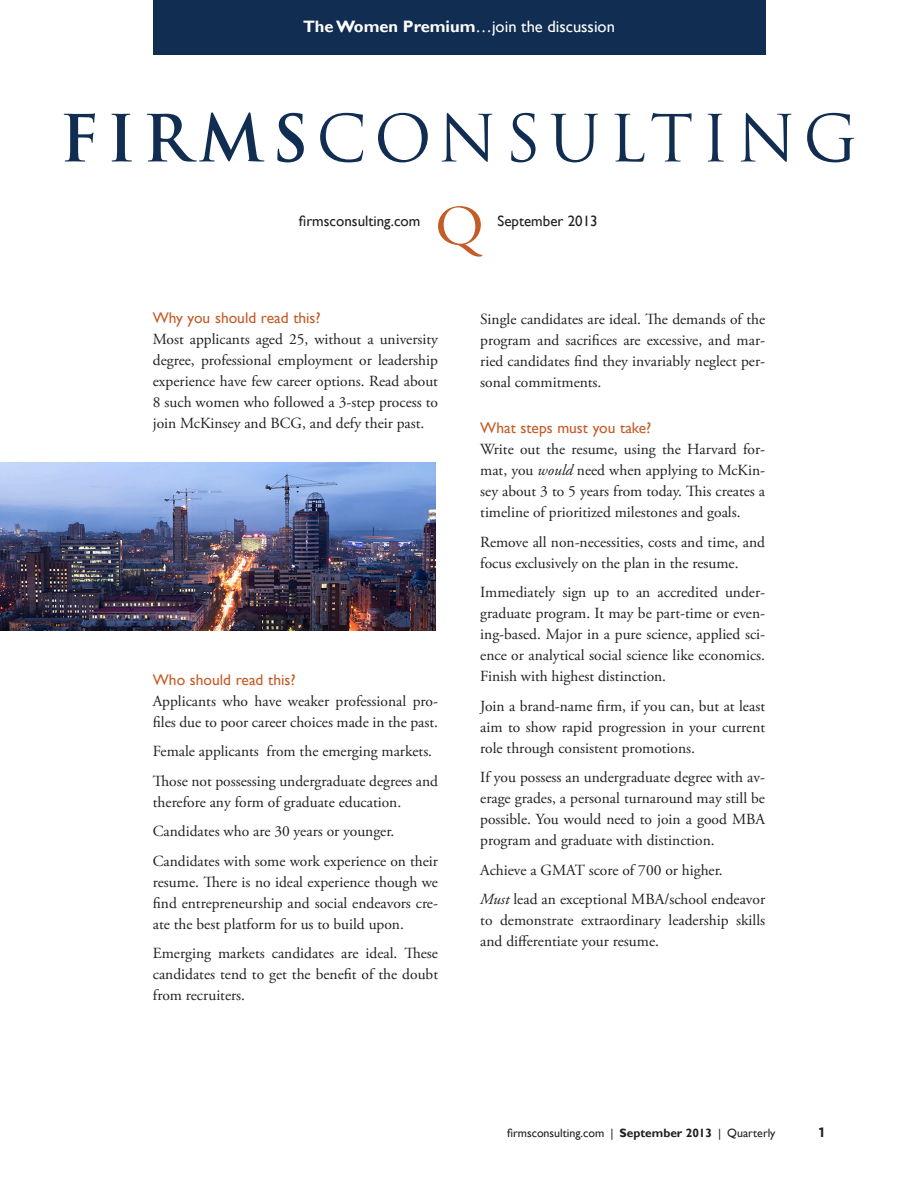
<style>
.page{position:relative;width:918px;height:1188px;background:#fff}
.page>*{position:absolute;margin:0;border:0;box-sizing:border-box;transform-origin:0 0}
.t1{font:16.5px "Gill Sans";color:#fff}
.first_para{font:15.45px/21px "Adobe Garamond Pro";color:#231f20;text-align:justify}
.Subtitle{font:15.45px "Gill Sans";color:#c45c28}
.Lower_header_right{font:15px "Gill Sans";color:#231f20}
.Lower_header_left{font:15px "Gill Sans";color:#231f20}
.Page_number_left{font:700 13.5px "Gotham";color:#231f20}
.Lower_header_right-2{font:12px "Gill Sans";color:#231f20}
.s1{font-weight:700}
.s2{font-style:italic}
</style>
<div class="page">
<div style="left:153px;top:0;width:612px;height:55px;background:#112e52"></div>
<svg style="left:64px;top:113px;width:31px;height:49px"></svg>
<svg style="left:112px;top:114px;width:20px;height:48px"></svg>
<svg style="left:147px;top:112px;width:117px;height:50px"></svg>
<svg style="left:277px;top:113px;width:27px;height:49px"></svg>
<svg style="left:320px;top:113px;width:43px;height:49px"></svg>
<svg style="left:378px;top:113px;width:50px;height:49px"></svg>
<svg style="left:442px;top:113px;width:51px;height:49px"></svg>
<svg style="left:511px;top:113px;width:25px;height:49px"></svg>
<svg style="left:551px;top:114px;width:47px;height:48px"></svg>
<svg style="left:614px;top:114px;width:30px;height:48px"></svg>
<svg style="left:651px;top:113px;width:41px;height:49px"></svg>
<svg style="left:708px;top:114px;width:16px;height:48px"></svg>
<svg style="left:741px;top:113px;width:51px;height:49px"></svg>
<svg style="left:807px;top:113px;width:47px;height:49px"></svg>
<img style="left:0;top:462px;width:435px;height:169px">
<svg style="left:438px;top:206px;width:45px;height:51px"></svg>
<p class="t1" style="left:303px;top:17px;width:313px"><span class="s1">The Women Premium</span>…join the discussion</p>
<p class="Lower_header_right" style="left:299px;top:212px;width:123px">firmsconsulting.com</p>
<p class="Lower_header_left" style="left:498px;top:212px;width:102px">September 2013</p>
<p class="Subtitle" style="left:153px;top:309px;width:169px">Why you should read this?</p>
<p class="first_para" style="left:153px;top:329px;width:287px">Most applicants aged 25, without a university degree, professional employment or leadership experience have few career options. Read about 8 such women who followed a 3-step process to join McKinsey and BCG, and defy their past.</p>
<p class="Subtitle" style="left:153px;top:671px;width:144px">Who should read this?</p>
<p class="first_para" style="left:153px;top:691px;width:287px">Applicants who have weaker professional pro&shy;files due to poor career choices made in the past.</p>
<p class="first_para" style="left:153px;top:741px;width:281px">Female applicants from the emerging markets.</p>
<p class="first_para" style="left:153px;top:771px;width:287px">Those not possessing undergraduate degrees and therefore any form of graduate education.</p>
<p class="first_para" style="left:153px;top:821px;width:243px">Candidates who are 30 years or younger.</p>
<p class="first_para" style="left:153px;top:851px;width:287px">Candidates with some work experience on their resume. There is no ideal experience though we find entrepreneurship and social endeavors cre&shy;ate the best platform for us to build upon.</p>
<p class="first_para" style="left:153px;top:943px;width:287px">Emerging markets candidates are ideal. These candidates tend to get the benefit of the doubt from recruiters.</p>
<p class="first_para" style="left:480px;top:309px;width:286px">Single candidates are ideal. The demands of the program and sacrifices are excessive, and mar&shy;ried candidates find they invariably neglect per&shy;sonal commitments.</p>
<p class="Subtitle" style="left:480px;top:419px;width:173px">What steps must you take?</p>
<p class="first_para" style="left:480px;top:439px;width:286px">Write out the resume, using the Harvard for&shy;mat, you <span class="s2">would</span> need when applying to McKin&shy;sey about 3 to 5 years from today. This creates a timeline of prioritized milestones and goals.</p>
<p class="first_para" style="left:480px;top:532px;width:286px">Remove all non-necessities, costs and time, and focus exclusively on the plan in the resume.</p>
<p class="first_para" style="left:480px;top:582px;width:286px">Immediately sign up to an accredited under&shy;graduate program. It may be part-time or even&shy;ing-based. Major in a pure science, applied sci&shy;ence or analytical social science like economics.<br>Finish with highest distinction.</p>
<p class="first_para" style="left:480px;top:696px;width:286px">Join a brand-name firm, if you can, but at least aim to show rapid progression in your current role through consistent promotions.</p>
<p class="first_para" style="left:480px;top:767px;width:286px">If you possess an undergraduate degree with av&shy;erage grades, a personal turnaround may still be possible. You would need to join a good MBA program and graduate with distinction.</p>
<p class="first_para" style="left:480px;top:860px;width:244px">Achieve a GMAT score of 700 or higher.</p>
<p class="first_para" style="left:480px;top:889px;width:286px"><span class="s2">Must</span> lead an exceptional MBA/school endeavor to demonstrate extraordinary leadership skills and differentiate your resume.</p>
<p class="Lower_header_right-2" style="left:507px;top:1126px;width:270px">firmsconsulting.com | <span class="s1">September 2013</span> | Quarterly</p>
<p class="Page_number_left" style="left:819px;top:1124px;width:7px">1</p>
</div>
